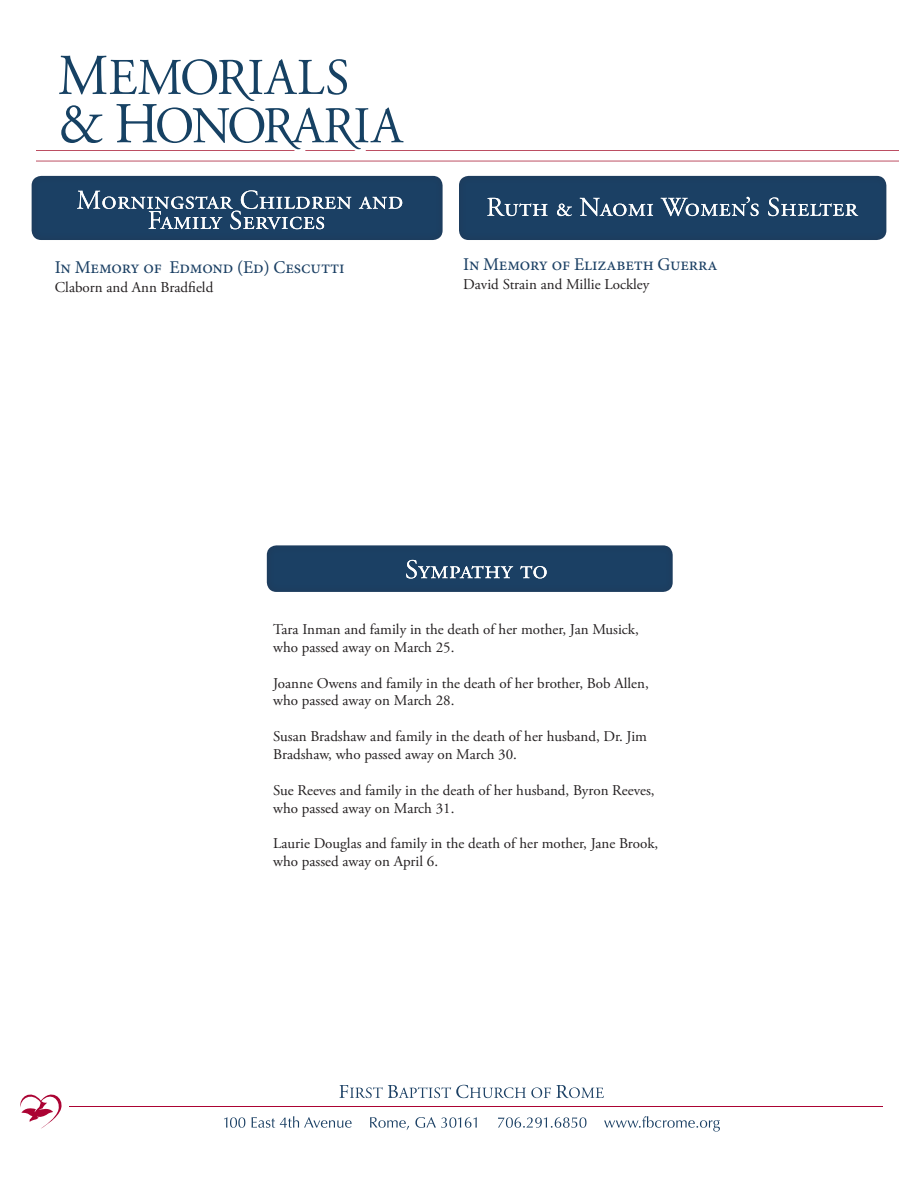
<style>
.page{position:relative;width:918px;height:1188px;background:#fff}
.page>*{position:absolute;margin:0;border:0;box-sizing:border-box;transform-origin:0 0}
.t1{font:18px "Minion Pro";letter-spacing:-.01em;color:#1b4064}
.t2{font:15px "Adobe Garamond Pro";color:#231f20}
.t3{font:14.85px/17.9px "Adobe Garamond Pro";color:#231f20}
</style>
<div class="page">
<svg style="left:37px;top:56px;width:862px;height:105px"></svg>
<svg style="left:224px;top:1116px;width:496px;height:16px"></svg>
<svg style="left:20px;top:1094px;width:42px;height:35px"></svg>
<svg style="left:340px;top:1085px;width:264px;height:13px"></svg>
<hr style="left:69px;top:1106px;width:813px;height:1px;background:#ab0333">
<div style="left:32px;top:176px;width:411px;height:64px;background:#1b4064"></div>
<img style="left:241px;top:190px;width:17px;height:19px">
<img style="left:102px;top:197px;width:3px;height:12px">
<img style="left:373px;top:197px;width:14px;height:12px">
<img style="left:337px;top:197px;width:14px;height:12px">
<img style="left:155px;top:197px;width:14px;height:12px">
<img style="left:131px;top:197px;width:14px;height:12px">
<img style="left:77px;top:191px;width:23px;height:18px">
<svg style="left:105px;top:197px;width:26px;height:12px"></svg>
<svg style="left:389px;top:197px;width:13px;height:12px"></svg>
<svg style="left:359px;top:197px;width:13px;height:12px"></svg>
<svg style="left:276px;top:197px;width:60px;height:12px"></svg>
<img style="left:260px;top:197px;width:14px;height:12px">
<svg style="left:171px;top:196px;width:62px;height:13px"></svg>
<svg style="left:147px;top:197px;width:6px;height:12px"></svg>
<img style="left:230px;top:211px;width:11px;height:18px">
<img style="left:269px;top:217px;width:12px;height:12px">
<img style="left:174px;top:217px;width:17px;height:12px">
<svg style="left:282px;top:217px;width:42px;height:12px"></svg>
<svg style="left:243px;top:217px;width:26px;height:12px"></svg>
<svg style="left:193px;top:217px;width:29px;height:12px"></svg>
<svg style="left:161px;top:217px;width:12px;height:12px"></svg>
<img style="left:149px;top:211px;width:12px;height:18px">
<div style="left:267px;top:545px;width:406px;height:47px;background:#1b4064"></div>
<img style="left:406px;top:560px;width:11px;height:19px">
<img style="left:533px;top:566px;width:14px;height:13px">
<img style="left:431px;top:566px;width:17px;height:12px">
<svg style="left:520px;top:566px;width:24px;height:12px"></svg>
<svg style="left:501px;top:566px;width:12px;height:12px"></svg>
<img style="left:485px;top:566px;width:15px;height:12px">
<svg style="left:450px;top:566px;width:34px;height:12px"></svg>
<svg style="left:418px;top:566px;width:12px;height:12px"></svg>
<div style="left:459px;top:176px;width:427px;height:64px;background:#1b4064"></div>
<img style="left:779px;top:197px;width:65px;height:19px">
<img style="left:768px;top:197px;width:11px;height:19px">
<img style="left:661px;top:198px;width:27px;height:18px">
<img style="left:580px;top:198px;width:20px;height:18px">
<svg style="left:686px;top:204px;width:13px;height:12px"></svg>
<img style="left:557px;top:204px;width:15px;height:12px">
<img style="left:732px;top:204px;width:14px;height:12px">
<img style="left:487px;top:198px;width:18px;height:18px">
<img style="left:701px;top:204px;width:17px;height:12px">
<img style="left:628px;top:204px;width:17px;height:12px">
<svg style="left:798px;top:203px;width:60px;height:13px"></svg>
<img style="left:781px;top:204px;width:15px;height:12px">
<svg style="left:719px;top:204px;width:11px;height:12px"></svg>
<svg style="left:647px;top:204px;width:6px;height:12px"></svg>
<svg style="left:600px;top:204px;width:26px;height:12px"></svg>
<img style="left:533px;top:204px;width:15px;height:12px">
<svg style="left:505px;top:203px;width:26px;height:13px"></svg>
<svg style="left:747px;top:197px;width:12px;height:19px"></svg>
<p class="t1" style="left:55px;top:257px;width:291px">In Memory of Edmond (Ed) Cescutti</p>
<p class="t2" style="left:55px;top:281px;width:160px">Claborn and Ann Bradfield</p>
<p class="t1" style="left:463px;top:254px;width:256px">In Memory of Elizabeth Guerra</p>
<p class="t2" style="left:463px;top:279px;width:188px">David Strain and Millie Lockley</p>
<p class="t3" style="left:273px;top:622px;width:367px">Tara Inman and family in the death of her mother, Jan Musick, who passed away on March 25.</p>
<p class="t3" style="left:273px;top:675px;width:377px">Joanne Owens and family in the death of her brother, Bob Allen, who passed away on March 28.</p>
<p class="t3" style="left:273px;top:729px;width:375px">Susan Bradshaw and family in the death of her husband, Dr. Jim<br>Bradshaw, who passed away on March 30.</p>
<p class="t3" style="left:273px;top:782px;width:383px">Sue Reeves and family in the death of her husband, Byron Reeves, who passed away on March 31.</p>
<p class="t3" style="left:273px;top:836px;width:387px">Laurie Douglas and family in the death of her mother, Jane Brook, who passed away on April 6.</p>
</div>
